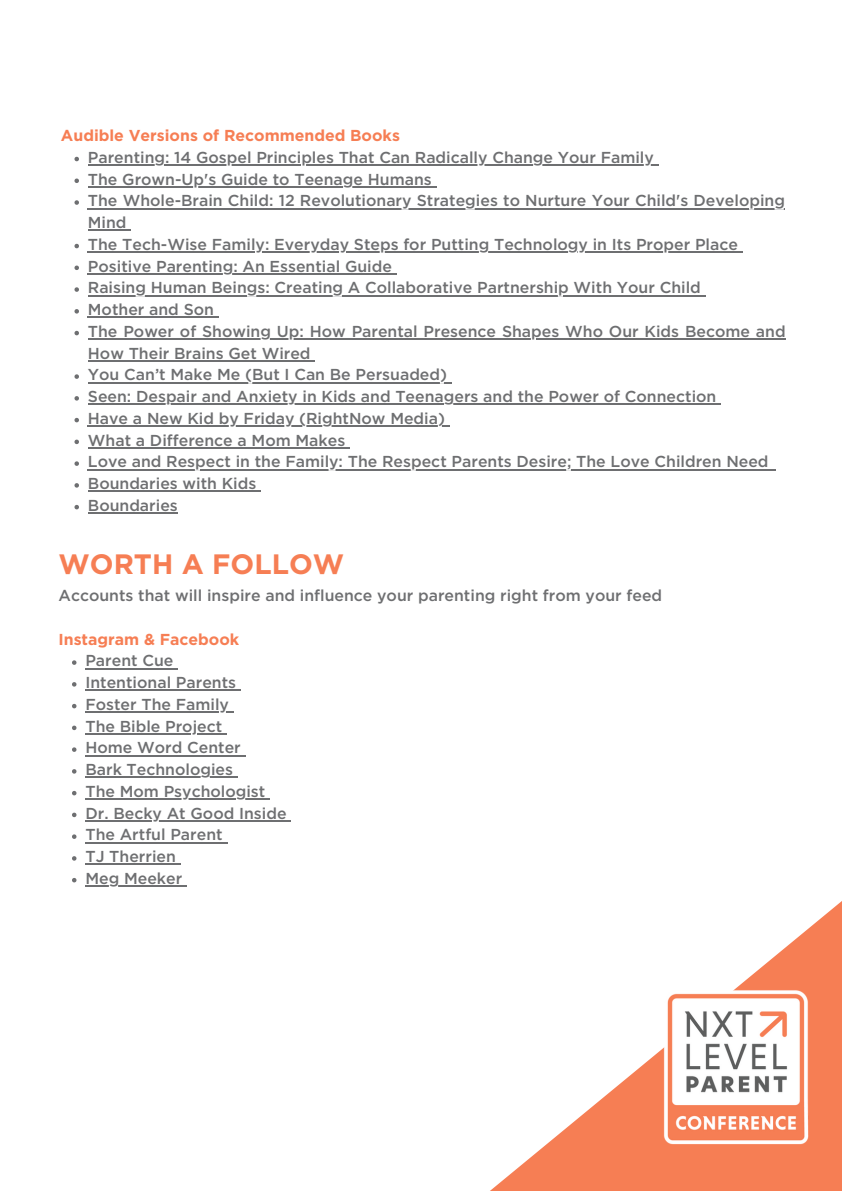
<style>
.page{position:relative;width:842px;height:1191px;background:#fff}
.page>*{position:absolute;margin:0;border:0;box-sizing:border-box;transform-origin:0 0}
.t1{font:700 28px "Gotham";color:#f67e54}
.t2{font:500 15.8px/21.7px "Gotham";color:#6e6f71}
.t3{font:700 15.8px "Gotham";color:#f67e54}
</style>
<div class="page">
<svg style="left:491px;top:901px;width:351px;height:289px"></svg>
<svg style="left:74px;top:157px;width:5px;height:4px"></svg>
<hr style="left:88px;top:164px;width:566px;height:2px;background:#6e6f71">
<svg style="left:74px;top:178px;width:5px;height:5px"></svg>
<hr style="left:88px;top:186px;width:344px;height:1px;background:#6e6f71">
<svg style="left:74px;top:200px;width:5px;height:5px"></svg>
<hr style="left:88px;top:208px;width:697px;height:1px;background:#6e6f71">
<hr style="left:88px;top:229px;width:39px;height:2px;background:#6e6f71">
<svg style="left:74px;top:244px;width:5px;height:4px"></svg>
<hr style="left:88px;top:251px;width:650px;height:2px;background:#6e6f71">
<svg style="left:74px;top:265px;width:5px;height:5px"></svg>
<hr style="left:88px;top:273px;width:304px;height:1px;background:#6e6f71">
<svg style="left:74px;top:287px;width:5px;height:5px"></svg>
<hr style="left:88px;top:295px;width:613px;height:1px;background:#6e6f71">
<svg style="left:74px;top:309px;width:5px;height:4px"></svg>
<hr style="left:88px;top:316px;width:126px;height:2px;background:#6e6f71">
<svg style="left:74px;top:331px;width:5px;height:4px"></svg>
<hr style="left:88px;top:338px;width:698px;height:2px;background:#6e6f71">
<hr style="left:88px;top:360px;width:223px;height:1px;background:#6e6f71">
<svg style="left:74px;top:374px;width:5px;height:5px"></svg>
<hr style="left:88px;top:382px;width:359px;height:1px;background:#6e6f71">
<svg style="left:74px;top:396px;width:5px;height:4px"></svg>
<hr style="left:88px;top:403px;width:628px;height:2px;background:#6e6f71">
<svg style="left:74px;top:418px;width:5px;height:4px"></svg>
<hr style="left:88px;top:425px;width:357px;height:2px;background:#6e6f71">
<svg style="left:74px;top:439px;width:5px;height:5px"></svg>
<hr style="left:88px;top:447px;width:257px;height:1px;background:#6e6f71">
<svg style="left:74px;top:461px;width:5px;height:5px"></svg>
<hr style="left:88px;top:469px;width:683px;height:1px;background:#6e6f71">
<svg style="left:74px;top:483px;width:5px;height:4px"></svg>
<hr style="left:88px;top:490px;width:168px;height:2px;background:#6e6f71">
<svg style="left:74px;top:505px;width:5px;height:4px"></svg>
<hr style="left:88px;top:512px;width:90px;height:2px;background:#6e6f71">
<svg style="left:72px;top:660px;width:4px;height:4px"></svg>
<hr style="left:85px;top:667px;width:88px;height:2px;background:#6e6f71">
<svg style="left:72px;top:682px;width:4px;height:4px"></svg>
<hr style="left:85px;top:689px;width:151px;height:2px;background:#6e6f71">
<svg style="left:72px;top:703px;width:4px;height:5px"></svg>
<svg style="left:85px;top:711px;width:29px;height:1px"></svg>
<hr style="left:114px;top:711px;width:115px;height:1px;background:#6e6f71">
<svg style="left:72px;top:725px;width:4px;height:5px"></svg>
<svg style="left:85px;top:733px;width:20px;height:1px"></svg>
<hr style="left:105px;top:733px;width:117px;height:1px;background:#6e6f71">
<svg style="left:72px;top:747px;width:4px;height:4px"></svg>
<hr style="left:85px;top:754px;width:156px;height:2px;background:#6e6f71">
<svg style="left:72px;top:769px;width:4px;height:4px"></svg>
<hr style="left:85px;top:776px;width:148px;height:2px;background:#6e6f71">
<svg style="left:72px;top:790px;width:4px;height:5px"></svg>
<hr style="left:85px;top:798px;width:140px;height:1px;background:#6e6f71">
<hr style="left:225px;top:798px;width:40px;height:1px;background:#6e6f71">
<svg style="left:72px;top:812px;width:4px;height:5px"></svg>
<hr style="left:85px;top:820px;width:202px;height:1px;background:#6e6f71">
<svg style="left:72px;top:834px;width:4px;height:4px"></svg>
<hr style="left:85px;top:841px;width:96px;height:2px;background:#6e6f71">
<hr style="left:181px;top:841px;width:42px;height:2px;background:#6e6f71">
<svg style="left:72px;top:856px;width:4px;height:4px"></svg>
<hr style="left:85px;top:863px;width:91px;height:2px;background:#6e6f71">
<svg style="left:72px;top:878px;width:4px;height:4px"></svg>
<hr style="left:85px;top:885px;width:97px;height:1px;background:#6e6f71">
<img style="left:657px;top:982px;width:157px;height:169px">
<p class="t3" style="left:61px;top:128px;width:340px">Audible Versions of Recommended Books</p>
<p class="t2" style="left:88px;top:147px;width:567px">Parenting: 14 Gospel Principles That Can Radically Change Your Family</p>
<p class="t2" style="left:88px;top:169px;width:345px">The Grown-Up's Guide to Teenage Humans</p>
<p class="t2" style="left:88px;top:191px;width:699px">The Whole-Brain Child: 12 Revolutionary Strategies to Nurture Your Child's Developing<br>Mind</p>
<p class="t2" style="left:88px;top:234px;width:652px">The Tech-Wise Family: Everyday Steps for Putting Technology in Its Proper Place</p>
<p class="t2" style="left:88px;top:256px;width:306px">Positive Parenting: An Essential Guide</p>
<p class="t2" style="left:88px;top:278px;width:614px">Raising Human Beings: Creating A Collaborative Partnership With Your Child</p>
<p class="t2" style="left:88px;top:299px;width:128px">Mother and Son</p>
<p class="t2" style="left:88px;top:321px;width:699px">The Power of Showing Up: How Parental Presence Shapes Who Our Kids Become and<br>How Their Brains Get Wired</p>
<p class="t2" style="left:88px;top:365px;width:361px">You Can’t Make Me (But I Can Be Persuaded)</p>
<p class="t2" style="left:88px;top:386px;width:630px">Seen: Despair and Anxiety in Kids and Teenagers and the Power of Connection</p>
<p class="t2" style="left:88px;top:408px;width:359px">Have a New Kid by Friday (RightNow Media)</p>
<p class="t2" style="left:88px;top:430px;width:259px">What a Difference a Mom Makes</p>
<p class="t2" style="left:88px;top:451px;width:682px">Love and Respect in the Family: The Respect Parents Desire; The Love Children Need</p>
<p class="t2" style="left:88px;top:473px;width:170px">Boundaries with Kids</p>
<p class="t2" style="left:88px;top:495px;width:91px">Boundaries</p>
<p class="t1" style="left:58px;top:551px;width:287px">WORTH A FOLLOW</p>
<p class="t2" style="left:58px;top:585px;width:605px">Accounts that will inspire and influence your parenting right from your feed</p>
<p class="t3" style="left:58px;top:632px;width:182px">Instagram &amp; Facebook</p>
<p class="t2" style="left:85px;top:650px;width:90px">Parent Cue</p>
<p class="t2" style="left:85px;top:672px;width:152px">Intentional Parents</p>
<p class="t2" style="left:85px;top:694px;width:145px">Foster The Family</p>
<p class="t2" style="left:85px;top:716px;width:138px">The Bible Project</p>
<p class="t2" style="left:85px;top:737px;width:157px">Home Word Center</p>
<p class="t2" style="left:85px;top:759px;width:149px">Bark Technologies</p>
<p class="t2" style="left:85px;top:781px;width:181px">The Mom Psychologist</p>
<p class="t2" style="left:85px;top:803px;width:203px">Dr. Becky At Good Inside</p>
<p class="t2" style="left:85px;top:824px;width:139px">The Artful Parent</p>
<p class="t2" style="left:85px;top:846px;width:92px">TJ Therrien</p>
<p class="t2" style="left:85px;top:868px;width:98px">Meg Meeker</p>
</div>
